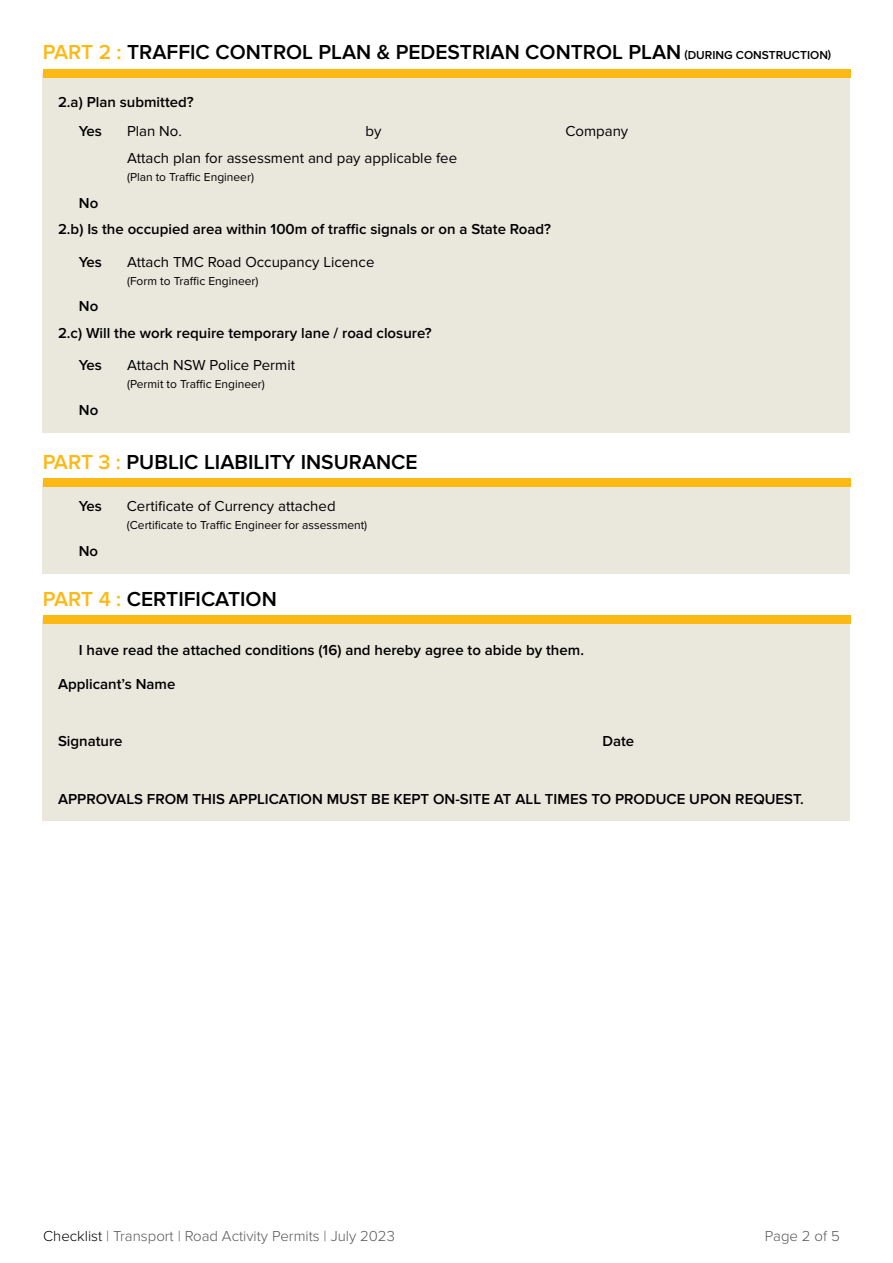
<style>
.page{position:relative;width:893px;height:1263px;background:#fff}
.page>*{position:absolute;margin:0;border:0;box-sizing:border-box;transform-origin:0 0}
.t1{font:600 21px "Proxima Nova";color:#000}
.t2{font:600 15px/26.5px "Proxima Nova";color:#000}
.t3{font:15px "Proxima Nova";color:#000}
.t4{font:300 15px "Proxima Nova";color:#58595b}
.t5{font:12px "Proxima Nova";color:#000}
.s1{color:#fdb913}
.s2{font-size:12px}
.s3{color:#000}
</style>
<div class="page">
<div style="left:43px;top:74px;width:807px;height:359px;background:#eae7dd"></div>
<div style="left:43px;top:70px;width:808px;height:8px;background:#fdb913"></div>
<div style="left:42px;top:482px;width:808px;height:91px;background:#eae7dd"></div>
<div style="left:43px;top:478px;width:808px;height:8px;background:#fdb913"></div>
<div style="left:43px;top:619px;width:807px;height:202px;background:#eae7dd"></div>
<div style="left:43px;top:615px;width:808px;height:9px;background:#fdb913"></div>
<h1 class="t1" style="left:43px;top:40px;width:790px"><span class="s1">PART 2 :</span> TRAFFIC CONTROL PLAN &amp; PEDESTRIAN CONTROL PLAN <span class="s2">(DURING CONSTRUCTION)</span></h1>
<p class="t2" style="left:79px;top:88px;width:116px;line-height:29.5px;text-indent:-21px">2.a) Plan submitted?<br>Yes</p>
<p class="t3" style="left:127px;top:123px;width:56px">Plan No.</p>
<p class="t3" style="left:366px;top:123px;width:17px">by</p>
<p class="t3" style="left:565px;top:123px;width:64px">Company</p>
<p class="t3" style="left:127px;top:150px;width:332px">Attach plan for assessment and pay applicable fee</p>
<p class="t5" style="left:127px;top:171px;width:128px">(Plan to Traffic Engineer)</p>
<p class="t2" style="left:58px;top:190px;width:495px;text-indent:21px">No<br>2.b) Is the occupied area within 100m of traffic signals or on a State Road?</p>
<p class="t2" style="left:79px;top:249px;width:25px">Yes</p>
<p class="t3" style="left:127px;top:253px;width:249px">Attach TMC Road Occupancy Licence</p>
<p class="t5" style="left:127px;top:274px;width:133px">(Form to Traffic Engineer)</p>
<p class="t2" style="left:58px;top:294px;width:375px;text-indent:21px">No<br>2.c) Will the work require temporary lane / road closure?</p>
<p class="t2" style="left:79px;top:353px;width:25px">Yes</p>
<p class="t3" style="left:127px;top:357px;width:170px">Attach NSW Police Permit</p>
<p class="t5" style="left:127px;top:378px;width:139px">(Permit to Traffic Engineer)</p>
<p class="t2" style="left:79px;top:397px;width:21px">No</p>
<h1 class="t1" style="left:43px;top:450px;width:376px"><span class="s1">PART 3 :</span> PUBLIC LIABILITY INSURANCE</h1>
<p class="t2" style="left:79px;top:494px;width:25px">Yes</p>
<p class="t3" style="left:127px;top:498px;width:210px">Certificate of Currency attached</p>
<p class="t5" style="left:127px;top:518px;width:242px">(Certificate to Traffic Engineer for assessment)</p>
<p class="t2" style="left:79px;top:538px;width:21px">No</p>
<h1 class="t1" style="left:43px;top:587px;width:235px"><span class="s1">PART 4 :</span> CERTIFICATION</h1>
<p class="t2" style="left:79px;top:637px;width:507px">I have read the attached conditions (16) and hereby agree to abide by them.</p>
<p class="t2" style="left:58px;top:671px;width:119px">Applicant’s Name</p>
<p class="t2" style="left:58px;top:729px;width:66px">Signature</p>
<p class="t2" style="left:602px;top:729px;width:33px">Date</p>
<p class="t2" style="left:58px;top:786px;width:747px">APPROVALS FROM THIS APPLICATION MUST BE KEPT ON-SITE AT ALL TIMES TO PRODUCE UPON REQUEST.</p>
<p class="t4" style="left:43px;top:1227px;width:353px"><span class="s3">Checklist</span> | Transport | Road Activity Permits | July 2023</p>
<p class="t4" style="left:765px;top:1227px;width:76px">Page 2 of 5</p>
</div>
